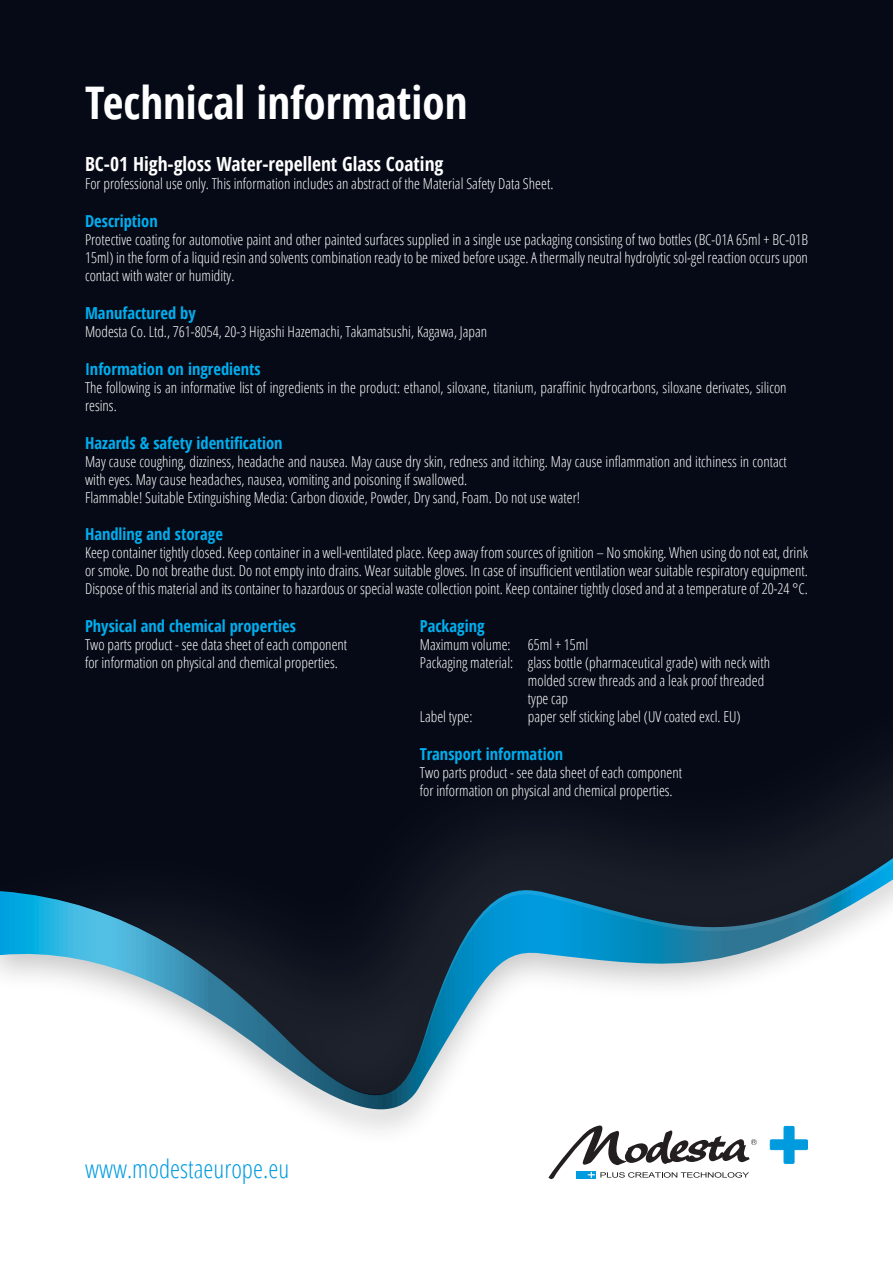
<style>
.page{position:relative;width:893px;height:1263px;background:#fff}
.page>*{position:absolute;margin:0;border:0;box-sizing:border-box;transform-origin:0 0}
.t1{font:700 condensed 45px "Open Sans";color:#fff}
.t2{font:300 condensed 25.5px "Open Sans";color:#009bdf}
.t3{font:700 condensed 19.5px "Open Sans";color:#fff}
.t4{font:700 condensed 16.5px "Open Sans";color:#00aeef}
.t5{font:300 condensed 15px/18px "Open Sans";color:#fff;text-align:justify}
</style>
<div class="page">
<div style="left:0;top:0;width:893px;height:702px;background:#050a16"></div>
<img style="left:0;top:702px;width:893px;height:449px">
<div style="left:784px;top:1126px;width:10px;height:37px;background:#009bde"></div>
<div style="left:784px;top:1126px;width:10px;height:37px;border:1px solid #009bde"></div>
<div style="left:770px;top:1140px;width:37px;height:9px;background:#009bde"></div>
<div style="left:770px;top:1140px;width:37px;height:10px;border:1px solid #009bde"></div>
<svg style="left:548px;top:1125px;width:209px;height:54px"></svg>
<p class="t1" style="left:85px;top:72px;width:384px">Technical information</p>
<p class="t3" style="left:85px;top:151px;width:360px">BC-01 High-gloss Water-repellent Glass Coating</p>
<p class="t5" style="left:85px;top:174px;width:470px">For professional use only. This information includes an abstract of the Material Safety Data Sheet.</p>
<p class="t4" style="left:85px;top:210px;width:74px">Description</p>
<p class="t5" style="left:85px;top:230px;width:724px">Protective coating for automotive paint and other painted surfaces supplied in a single use packaging consisting of two bottles (BC-01A 65ml + BC-01B 15ml) in the form of a liquid resin and solvents combination ready to be mixed before usage. A thermally neutral hydrolytic sol-gel reaction occurs upon contact with water or humidity.</p>
<p class="t4" style="left:85px;top:301px;width:112px">Manufactured by</p>
<p class="t5" style="left:85px;top:322px;width:404px">Modesta Co. Ltd., 761-8054, 20-3 Higashi Hazemachi, Takamatsushi, Kagawa, Japan</p>
<p class="t4" style="left:85px;top:357px;width:177px">Information on ingredients</p>
<p class="t5" style="left:85px;top:378px;width:703px">The following is an informative list of ingredients in the product: ethanol, siloxane, titanium, paraffinic hydrocarbons, siloxane derivates, silicon resins.</p>
<p class="t4" style="left:85px;top:431px;width:199px">Hazards &amp; safety identification</p>
<p class="t5" style="left:85px;top:452px;width:703px">May cause coughing, dizziness, headache and nausea. May cause dry skin, redness and itching. May cause inflammation and itchiness in contact with eyes. May cause headaches, nausea, vomiting and poisoning if swallowed.</p>
<p class="t5" style="left:85px;top:488px;width:497px">Flammable! Suitable Extinguishing Media: Carbon dioxide, Powder, Dry sand, Foam. Do not use water!</p>
<p class="t4" style="left:85px;top:523px;width:139px">Handling and storage</p>
<p class="t5" style="left:85px;top:543px;width:724px">Keep container tightly closed. Keep container in a well-ventilated place. Keep away from sources of ignition – No smoking. When using do not eat, drink or smoke. Do not breathe dust. Do not empty into drains. Wear suitable gloves. In case of insufficient ventilation wear suitable respiratory equipment.<br>Dispose of this material and its container to hazardous or special waste collection point. Keep container tightly closed and at a temperature of 20-24 °C.</p>
<p class="t4" style="left:85px;top:615px;width:213px">Physical and chemical properties</p>
<p class="t5" style="left:85px;top:635px;width:264px">Two parts product - see data sheet of each component</p>
<p class="t5" style="left:85px;top:653px;width:254px">for information on physical and chemical properties.</p>
<p class="t4" style="left:420px;top:615px;width:66px">Packaging</p>
<p class="t5" style="left:420px;top:635px;width:170px">Maximum volume: 65ml + 15ml</p>
<p class="t5" style="left:420px;top:653px;width:352px">Packaging material: glass bottle (pharmaceutical grade) with neck with</p>
<p class="t5" style="left:528px;top:671px;width:238px">molded screw threads and a leak proof threaded</p>
<p class="t5" style="left:528px;top:689px;width:42px">type cap</p>
<p class="t5" style="left:420px;top:707px;width:54px">Label type:</p>
<p class="t5" style="left:528px;top:707px;width:214px">paper self sticking label (UV coated excl. EU)</p>
<p class="t4" style="left:420px;top:743px;width:145px">Transport information</p>
<p class="t5" style="left:420px;top:763px;width:264px">Two parts product - see data sheet of each component</p>
<p class="t5" style="left:420px;top:781px;width:254px">for information on physical and chemical properties.</p>
<p class="t2" style="left:85px;top:1151px;width:206px">www.modestaeurope.eu</p>
</div>
